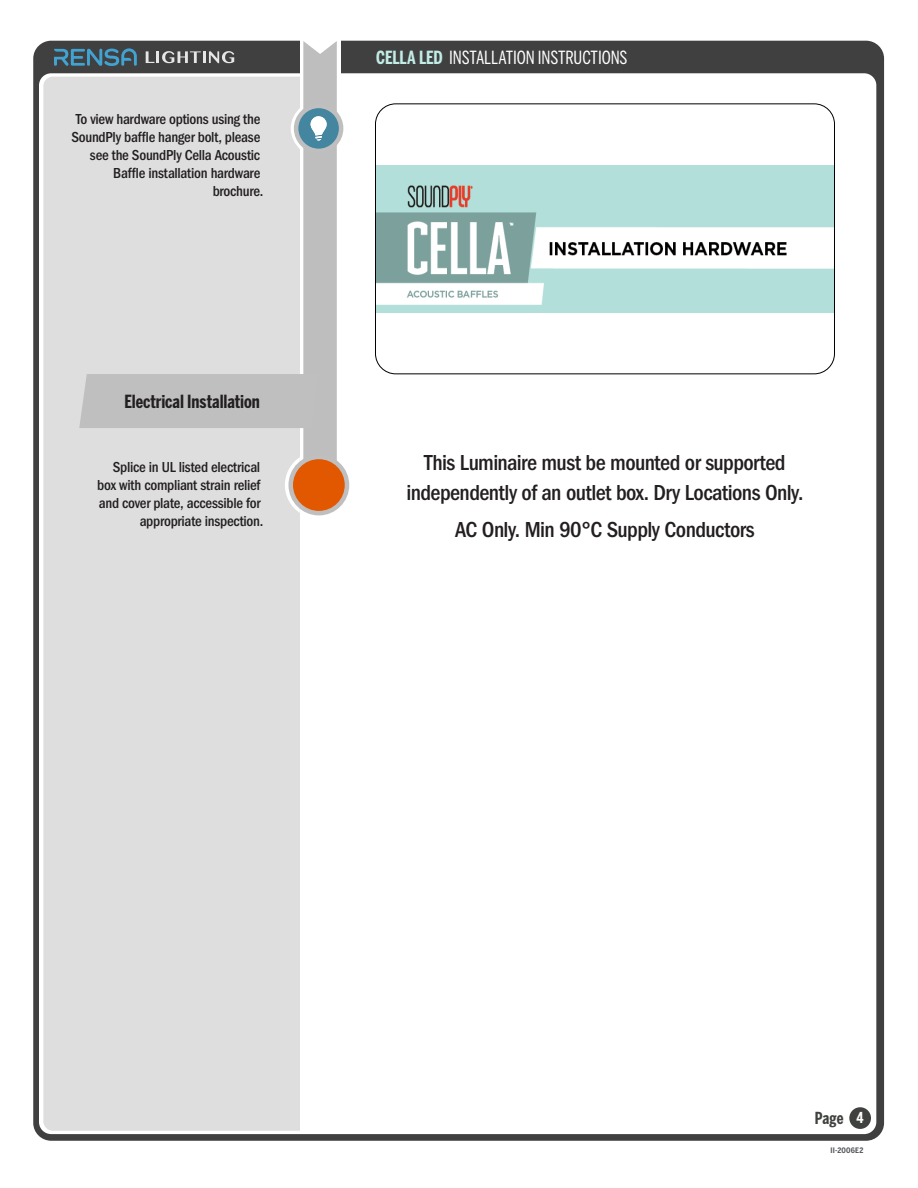
<style>
.page{position:relative;width:918px;height:1188px;background:#fff}
.page>*{position:absolute;margin:0;border:0;box-sizing:border-box;transform-origin:0 0}
.body_copy{font:500 condensed 22.5px/30px "ITC Franklin Gothic Std";letter-spacing:-.025em;color:#231f20;text-align:center}
.t1{font:18px "Benton Sans Comp";letter-spacing:-.005em;color:#fff}
.Main_Pages_-_Left_Si{font:700 18px "Benton Sans Comp";letter-spacing:-.005em;color:#231f20}
.t2{font:700 16.5px "Benton Sans Comp";color:#40423f}
.body_copy-2{font:500 condensed 15px/18px "ITC Franklin Gothic Std";letter-spacing:-.02em;color:#231f20;text-align:right}
.Note{font:500 condensed 15px/18px "ITC Franklin Gothic Std";letter-spacing:-.015em;color:#231f20;text-align:right}
.t3{font:700 15px "Benton Sans Comp";color:#fff}
.t4{font:700 7.5px "Benton Sans Cond";letter-spacing:.025em;color:#54575a}
.s1{font-weight:700;color:#c2ece6}
</style>
<div class="page">
<div style="left:33px;top:41px;width:851px;height:1100px;background:#404040;border-radius:18px"></div>
<div style="left:300px;top:40px;width:40px;height:33px;background:#fff"></div>
<div style="left:39px;top:73px;width:837px;height:1061px;background:#fff;border-radius:12px"></div>
<svg style="left:43px;top:77px;width:11px;height:1054px;background:#dfdfdf"></svg>
<div style="left:849px;top:1107px;width:22px;height:22px;background:#40423f;border-radius:50%"></div>
<svg style="left:291px;top:457px;width:56px;height:56px"></svg>
<div style="left:288px;top:455px;width:61px;height:60px;border:4px solid #bfbfbf;border-radius:50%"></div>
<img style="left:377px;top:166px;width:456px;height:146px">
<div style="left:375px;top:104px;width:460px;height:270px;border:1px solid #000;border-radius:20px"></div>
<svg style="left:54px;top:41px;width:283px;height:1090px;background:#d9d9d9"></svg>
<div style="left:294px;top:104px;width:49px;height:49px;border:4px solid #bfbfbf;border-radius:50%"></div>
<p class="body_copy-2" style="left:71px;top:110px;width:194px">To view hardware options using the<br>SoundPly baffle hanger bolt, please see the SoundPly Cella Acoustic<br>Baffle installation hardware brochure.</p>
<p class="Main_Pages_-_Left_Si" style="left:124px;top:391px;width:137px">Electrical Installation</p>
<p class="Note" style="left:97px;top:458px;width:168px">Splice in UL listed electrical box with compliant strain relief and cover plate, accessible for appropriate inspection.</p>
<p class="t1" style="left:376px;top:47px;width:253px"><span class="s1">CELLA LED</span> INSTALLATION INSTRUCTIONS</p>
<p class="body_copy" style="left:407px;top:448px;width:398px">This Luminaire must be mounted or supported independently of an outlet box. Dry Locations Only.</p>
<p class="body_copy" style="left:455px;top:515px;width:301px">AC Only. Min 90°C Supply Conductors</p>
<p class="t2" style="left:815px;top:1109px;width:30px">Page</p>
<p class="t3" style="left:857px;top:1109px;width:9px">4</p>
<p class="t4" style="left:830px;top:1146px;width:34px">II-2006E2</p>
</div>
